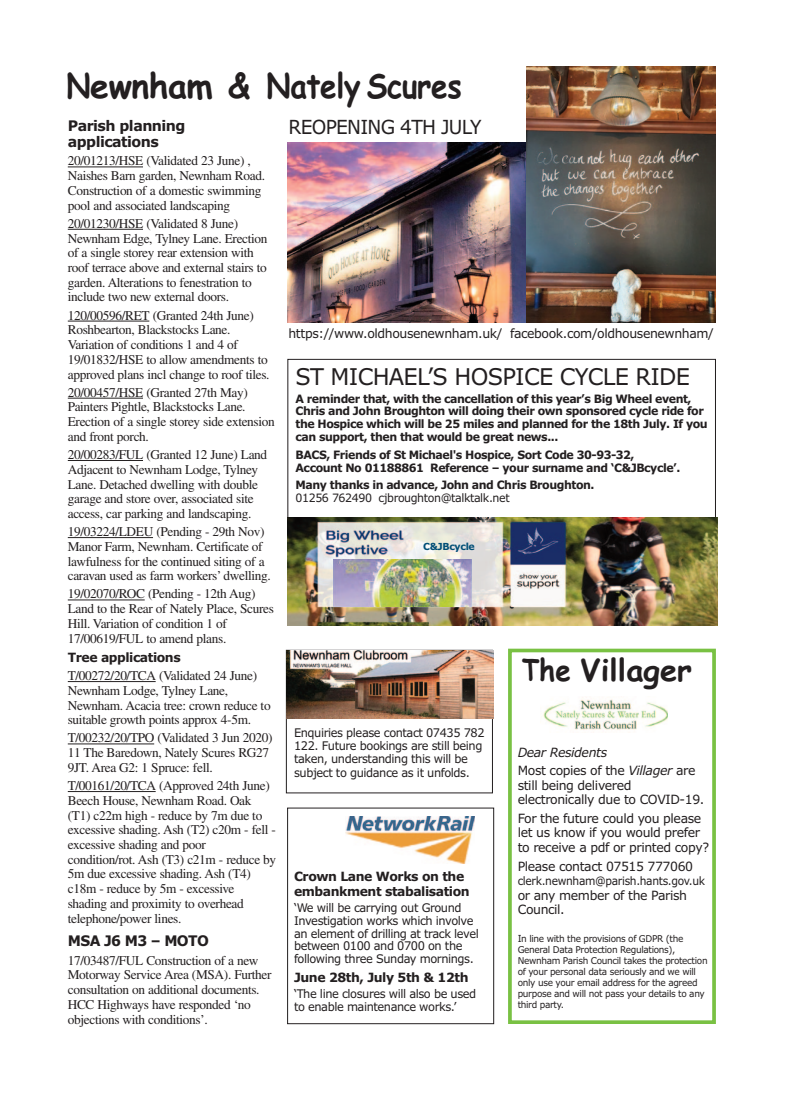
<style>
.page{position:relative;width:787px;height:1095px;background:#fff}
.page>*{position:absolute;margin:0;border:0;box-sizing:border-box;transform-origin:0 0}
.t1{font:700 34px "Comic Sans MS";letter-spacing:-.01em;color:#231f20;scale:.87 1}
.t2{font:700 30.38px "Comic Sans MS";color:#231f20;scale:.81 1}
.t3{font:23.12px "Verdana";letter-spacing:-.03em;color:#231f20}
.t4{font:19.5px "Verdana";letter-spacing:-.04em;color:#231f20;scale:.96 1}
.t5{font:700 14.62px/16.5px "Verdana";letter-spacing:-.035em;color:#231f20}
.t6{font:700 14.62px "Verdana";letter-spacing:-.035em;color:#231f20;scale:.96 1}
.t7{font:13.38px/14.8px "Times";letter-spacing:-.025em;color:#231f20}
.t8{font:12.75px/14.6px "Verdana";letter-spacing:-.03em;color:#231f20}
.t9{font:700 12.75px/14.6px "Verdana";letter-spacing:-.035em;color:#231f20}
.t10{font:italic 12.75px/18.5px "Verdana";letter-spacing:-.03em;color:#231f20}
.t11{font:11.88px/12.8px "Verdana";letter-spacing:-.04em;color:#231f20;scale:.96 1}
.t12{font:700 11.5px/12.8px "Verdana";letter-spacing:-.045em;color:#231f20;scale:.96 1}
.t13{font:11.5px "Verdana";letter-spacing:-.03em;color:#231f20;scale:.92 1}
.t14{font:700 9.75px "Verdana";letter-spacing:-.035em;color:#004e76}
.t15{font:9.38px/11px "Verdana";letter-spacing:-.04em;color:#231f20;scale:.96 1}
.s1{font-weight:400}
.s2{font-style:normal}
.s3{font-size:9.75px}
</style>
<div class="page">
<hr style="left:68px;top:167px;width:75px;height:1px;background:#231f20">
<hr style="left:68px;top:229px;width:75px;height:1px;background:#231f20">
<hr style="left:68px;top:321px;width:81px;height:1px;background:#231f20">
<hr style="left:68px;top:398px;width:75px;height:1px;background:#231f20">
<hr style="left:68px;top:460px;width:75px;height:1px;background:#231f20">
<hr style="left:68px;top:537px;width:85px;height:1px;background:#231f20">
<hr style="left:68px;top:600px;width:77px;height:1px;background:#231f20">
<hr style="left:68px;top:681px;width:88px;height:1px;background:#231f20">
<hr style="left:68px;top:744px;width:86px;height:1px;background:#231f20">
<hr style="left:68px;top:791px;width:88px;height:1px;background:#231f20">
<div style="left:508px;top:649px;width:208px;height:375px;border:4px solid #79c143"></div>
<img style="left:543px;top:697px;width:124px;height:33px">
<img style="left:287px;top:517px;width:430px;height:108px">
<div style="left:286px;top:650px;width:207px;height:143px;border:1px solid #231f20"></div>
<img style="left:288px;top:142px;width:239px;height:181px">
<img style="left:527px;top:66px;width:189px;height:257px">
<img style="left:333px;top:559px;width:138px;height:48px">
<img style="left:287px;top:650px;width:206px;height:69px">
<div style="left:287px;top:808px;width:207px;height:216px;border:1px solid #231f20"></div>
<img style="left:346px;top:816px;width:128px;height:48px">
<p class="t1" style="left:66px;top:60px;width:456px">Newnham &amp; Nately Scures</p>
<p class="t5" style="left:68px;top:117px;width:119px">Parish planning applications</p>
<p class="t7" style="left:68px;top:154px;width:199px">20/01213/HSE (Validated 23 June) , Naishes Barn garden, Newnham Road.<br>Construction of a domestic swimming pool and associated landscaping</p>
<p class="t7" style="left:68px;top:216px;width:201px">20/01230/HSE (Validated 8 June)<br>Newnham Edge, Tylney Lane. Erection of a single storey rear extension with roof terrace above and external stairs to garden. Alterations to fenestration to include two new external doors.</p>
<p class="t7" style="left:68px;top:308px;width:203px">120/00596/RET (Granted 24th June)<br>Roshbearton, Blackstocks Lane.<br>Variation of conditions 1 and 4 of 19/01832/HSE to allow amendments to approved plans incl change to roof tiles.</p>
<p class="t7" style="left:68px;top:385px;width:208px">20/00457/HSE (Granted 27th May)<br>Painters Pightle, Blackstocks Lane.<br>Erection of a single storey side extension and front porch.</p>
<p class="t7" style="left:68px;top:447px;width:201px">20/00283/FUL (Granted 12 June) Land Adjacent to Newnham Lodge, Tylney Lane. Detached dwelling with double garage and store over, associated site access, car parking and landscaping.</p>
<p class="t7" style="left:68px;top:524px;width:205px">19/03224/LDEU (Pending - 29th Nov)<br>Manor Farm, Newnham. Certificate of lawfulness for the continued siting of a caravan used as farm workers’ dwelling.</p>
<p class="t7" style="left:68px;top:587px;width:208px">19/02070/ROC (Pending - 12th Aug)<br>Land to the Rear of Nately Place, Scures Hill. Variation of condition 1 of 17/00619/FUL to amend plans.</p>
<p class="t9" style="left:68px;top:650px;width:114px">Tree applications</p>
<p class="t7" style="left:68px;top:668px;width:204px">T/00272/20/TCA (Validated 24 June)<br>Newnham Lodge, Tylney Lane, Newnham. Acacia tree: crown reduce to suitable growth points approx 4-5m.</p>
<p class="t7" style="left:68px;top:730px;width:206px">T/00232/20/TPO (Validated 3 Jun 2020)<br>11 The Baredown, Nately Scures RG27<br>9JT. Area G2: 1 Spruce: fell.</p>
<p class="t7" style="left:68px;top:778px;width:210px">T/00161/20/TCA (Approved 24th June)<br>Beech House, Newnham Road. Oak (T1) c22m high - reduce by 7m due to excessive shading. Ash (T2) c20m - fell - excessive shading and poor condition/rot. Ash (T3) c21m - reduce by 5m due excessive shading. Ash (T4) c18m - reduce by 5m - excessive shading and proximity to overhead telephone/power lines.</p>
<p class="t6" style="left:68px;top:932px;width:149px">MSA J6 M3 – MOTO</p>
<p class="t7" style="left:68px;top:953px;width:205px">17/03487/FUL Construction of a new Motorway Service Area (MSA). Further consultation on additional documents.<br>HCC Highways have responded ‘no objections with conditions’.</p>
<p class="t4" style="left:288px;top:115px;width:202px">REOPENING 4TH JULY</p>
<p class="t8" style="left:288px;top:325px;width:427px">https://www.oldhousenewnham.uk/ facebook.com/oldhousenewnham/</p>
<p class="t3" style="left:295px;top:361px;width:396px">ST MICHAEL’S HOSPICE CYCLE RIDE</p>
<p class="t12" style="left:295px;top:392px;width:431px">A reminder that, with the cancellation of this year’s Big Wheel event, Chris and John Broughton will doing their own sponsored cycle ride for the Hospice which will be 25 miles and planned for the 18th July. If you can support, then that would be great news...</p>
<p class="t12" style="left:295px;top:448px;width:402px">BACS, Friends of St Michael's Hospice, Sort Code 30-93-32,<br>Account No 01188861 Reference – your surname and ‘C&amp;JBcycle’.</p>
<p class="t12" style="left:295px;top:479px;width:313px">Many thanks in advance, John and Chris Broughton.<br><span class="s1">01256 762490 cjbroughton@talktalk.net</span></p>
<p class="t14" style="left:423px;top:540px;width:53px">C&amp;JBcycle</p>
<p class="t11" style="left:294px;top:725px;width:200px;line-height:13.4px">Enquiries please contact 07435 782<br>122. Future bookings are still being taken, understanding this will be subject to guidance as it unfolds.</p>
<p class="t9" style="left:294px;top:869px;width:177px">Crown Lane Works on the embankment stabalisation</p>
<p class="t11" style="left:294px;top:901px;width:194px">‘We will be carrying out Ground<br>Investigation works which involve an element of drilling at track level between 0100 and 0700 on the following three Sunday mornings.</p>
<p class="t9" style="left:294px;top:969px;width:176px">June 28th, July 5th &amp; 12th</p>
<p class="t11" style="left:294px;top:987px;width:191px">‘The line closures will also be used to enable maintenance works.’</p>
<p class="t2" style="left:522px;top:648px;width:211px">The Villager</p>
<p class="t10" style="left:517px;top:742px;width:179px">Dear Residents<br><span class="s2">Most copies of the</span> Villager <span class="s2">are</span></p>
<p class="t8" style="left:517px;top:777px;width:188px">still being delivered electronically due to COVID-19.</p>
<p class="t8" style="left:517px;top:810px;width:193px">For the future could you please let us know if you would prefer to receive a pdf or printed copy?</p>
<p class="t8" style="left:517px;top:858px;width:177px">Please contact 07515 777060</p>
<p class="t13" style="left:517px;top:874px;width:205px">clerk.newnham@parish.hants.gov.uk</p>
<p class="t8" style="left:517px;top:887px;width:171px">or any member of the Parish<br>Council.</p>
<p class="t15" style="left:517px;top:933px;width:199px"><span class="s3">I</span>n line with the provisions of GDPR (the General Data Protection Regulations), Newnham Parish Council takes the protection of your personal data seriously and we will only use your email address for the agreed purpose and will not pass your details to any third party.</p>
</div>
